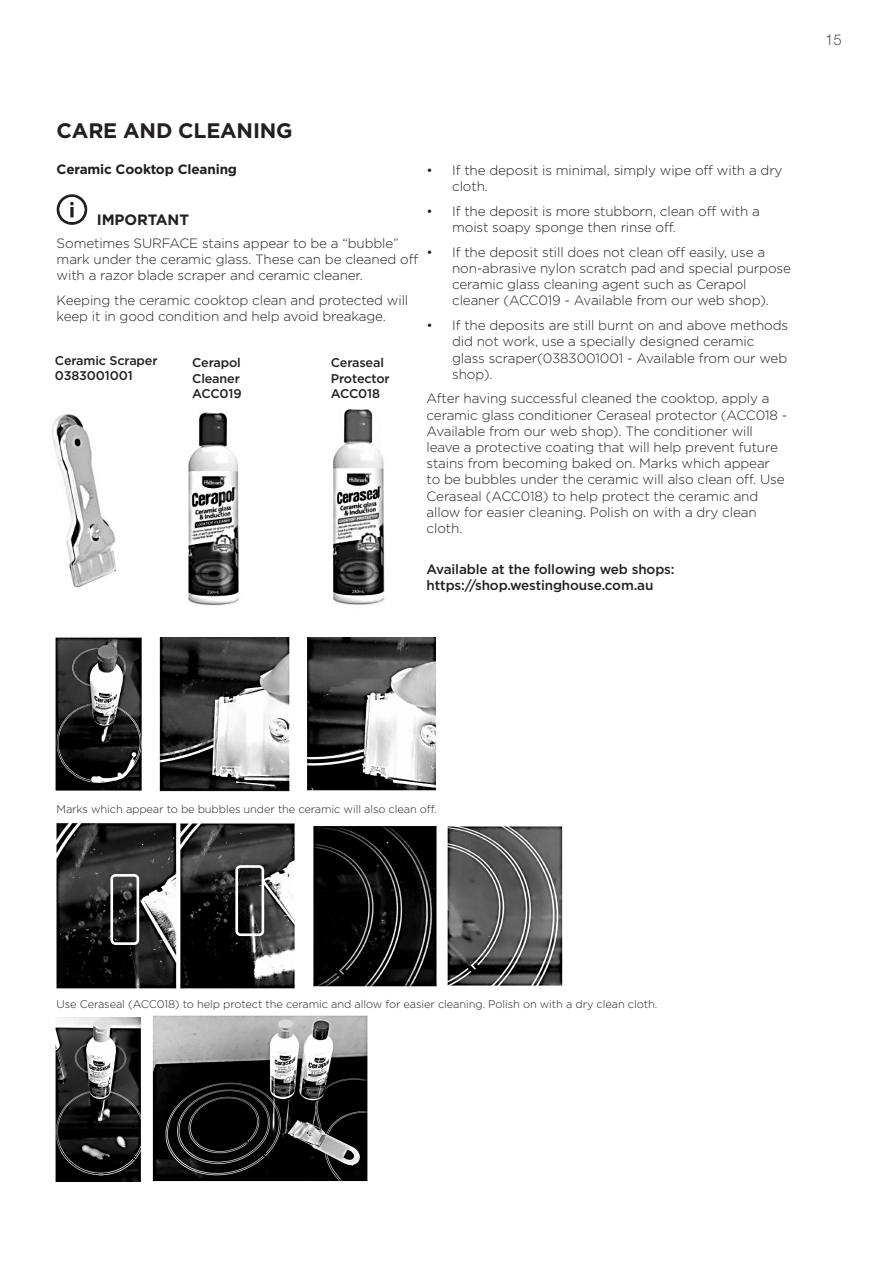
<style>
.page{position:relative;width:893px;height:1263px;background:#fff}
.page>*{position:absolute;margin:0;border:0;box-sizing:border-box;transform-origin:0 0}
.t1{font:700 21px "Gotham";letter-spacing:-.01em;color:#231f20}
.t2{font:700 15px "Gotham";letter-spacing:-.01em;color:#231f20}
.t3{font:300 15px "Helvetica Neue LT Std";color:#58595b}
.t4{font:300 13.5px/16.2px "Gotham";letter-spacing:-.01em;color:#231f20}
.t5{font:500 13.5px/16.2px "Gotham";letter-spacing:-.01em;color:#231f20}
.t6{font:700 13.5px "Gotham";letter-spacing:-.01em;color:#231f20}
.t7{font:500 12.6px/15.1px "Gotham";letter-spacing:-.01em;color:#231f20}
.t8{font:300 11.1px "Gotham";letter-spacing:-.01em;color:#231f20}
</style>
<div class="page">
<svg style="left:57px;top:194px;width:30px;height:31px"></svg>
<img style="left:52px;top:409px;width:333px;height:197px">
<img style="left:55px;top:638px;width:508px;height:543px">
<div style="left:235px;top:865px;width:29px;height:71px;border:3px solid #fff;border-radius:4px"></div>
<div style="left:110px;top:874px;width:29px;height:71px;border:3px solid #fff;border-radius:4px"></div>
<h1 class="t1" style="left:57px;top:116px;width:238px">CARE AND CLEANING</h1>
<p class="t6" style="left:57px;top:161px;width:182px">Ceramic Cooktop Cleaning</p>
<p class="t2" style="left:97px;top:210px;width:94px">IMPORTANT</p>
<p class="t4" style="left:57px;top:234px;width:363px">Sometimes SURFACE stains appear to be a “bubble” mark under the ceramic glass. These can be cleaned off with a razor blade scraper and ceramic cleaner.</p>
<p class="t4" style="left:57px;top:292px;width:353px">Keeping the ceramic cooktop clean and protected will keep it in good condition and help avoid breakage.</p>
<p class="t7" style="left:55px;top:353px;width:104px">Ceramic Scraper<br>0383001001</p>
<p class="t7" style="left:192px;top:355px;width:51px">Cerapol<br>Cleaner<br>ACC019</p>
<p class="t7" style="left:331px;top:355px;width:60px">Ceraseal<br>Protector<br>ACC018</p>
<p class="t4" style="left:452px;top:162px;width:332px;text-indent:-26px">• If the deposit is minimal, simply wipe off with a dry cloth.</p>
<p class="t4" style="left:452px;top:203px;width:309px;text-indent:-26px">• If the deposit is more stubborn, clean off with a moist soapy sponge then rinse off.</p>
<p class="t4" style="left:452px;top:244px;width:340px;text-indent:-26px">• If the deposit still does not clean off easily, use a non-abrasive nylon scratch pad and special purpose ceramic glass cleaning agent such as Cerapol cleaner (ACC019 - Available from our web shop).</p>
<p class="t4" style="left:452px;top:317px;width:337px;text-indent:-26px">• If the deposits are still burnt on and above methods did not work, use a specially designed ceramic glass scraper(0383001001 - Available from our web shop).</p>
<p class="t4" style="left:427px;top:390px;width:362px">After having successful cleaned the cooktop, apply a ceramic glass conditioner Ceraseal protector (ACC018 - Available from our web shop). The conditioner will leave a protective coating that will help prevent future stains from becoming baked on. Marks which appear<br>to be bubbles under the ceramic will also clean off. Use Ceraseal (ACC018) to help protect the ceramic and allow for easier cleaning. Polish on with a dry clean cloth.</p>
<p class="t5" style="left:427px;top:561px;width:250px">Available at the following web shops: https://shop.westinghouse.com.au</p>
<p class="t3" style="left:825px;top:30px;width:18px">15</p>
<p class="t8" style="left:57px;top:802px;width:382px">Marks which appear to be bubbles under the ceramic will also clean off.</p>
<p class="t8" style="left:57px;top:997px;width:602px">Use Ceraseal (ACC018) to help protect the ceramic and allow for easier cleaning. Polish on with a dry clean cloth.</p>
</div>
